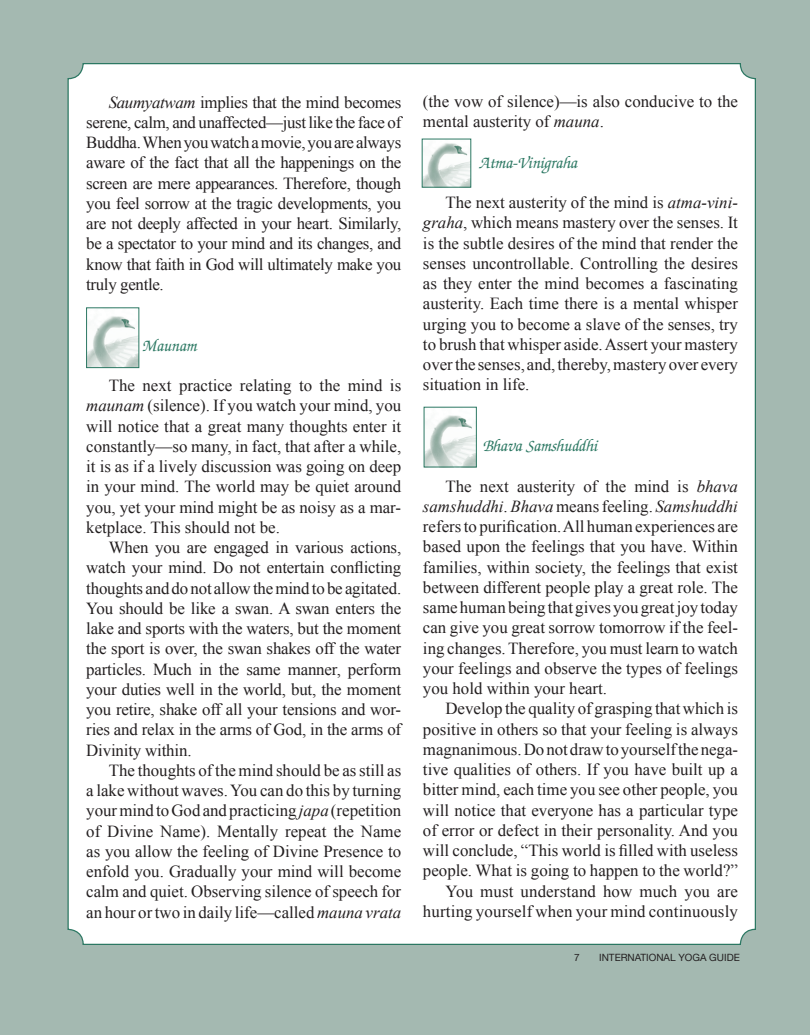
<style>
.page{position:relative;width:810px;height:1035px;background:#a4b9b1}
.page>*{position:absolute;margin:0;border:0;box-sizing:border-box;transform-origin:0 0}
.t1{font:16.88px/20.2px "Times New Roman";color:#231f20;text-align:justify}
.t2{font:italic 500 16.88px "Zapf Chancery";color:#2c7863}
.t3{font:10px "Helvetica Neue";color:#231f20}
.s1{font-style:italic}
</style>
<div class="page">
<div style="left:68px;top:64px;width:687px;height:880px;background:#fff;border-radius:15px"></div>
<img style="left:424px;top:143px;width:45px;height:42px">
<img style="left:88px;top:316px;width:49px;height:50px">
<div style="left:86px;top:308px;width:53px;height:60px;border:1px solid #2c7863"></div>
<img style="left:426px;top:415px;width:49px;height:50px">
<p class="t1" style="left:86px;top:92px;width:317px;text-indent:22px"><span class="s1">Saumyatwam</span> implies that the mind becomes serene, calm, and unaffected—just like the face of Buddha. When you watch a movie, you are always aware of the fact that all the happenings on the screen are mere appearances. Therefore, though you feel sorrow at the tragic developments, you are not deeply affected in your heart. Similarly, be a spectator to your mind and its changes, and know that faith in God will ultimately make you truly gentle.</p>
<p class="t2" style="left:142px;top:337px;width:56px">Maunam</p>
<p class="t1" style="left:86px;top:375px;width:317px;text-indent:22px">The next practice relating to the mind is <span class="s1">maunam</span> (silence). If you watch your mind, you will notice that a great many thoughts enter it constantly—so many, in fact, that after a while, it is as if a lively discussion was going on deep in your mind. The world may be quiet around you, yet your mind might be as noisy as a mar&shy;ketplace. This should not be.</p>
<p class="t1" style="left:86px;top:537px;width:317px;text-indent:22px">When you are engaged in various actions, watch your mind. Do not entertain conflicting thoughts and do not allow the mind to be agitated.<br>You should be like a swan. A swan enters the lake and sports with the waters, but the moment the sport is over, the swan shakes off the water particles. Much in the same manner, perform your duties well in the world, but, the moment you retire, shake off all your tensions and wor&shy;ries and relax in the arms of God, in the arms of Divinity within.</p>
<p class="t1" style="left:86px;top:760px;width:317px;text-indent:22px">The thoughts of the mind should be as still as a lake without waves. You can do this by turning your mind to God and practicing <span class="s1">japa</span> (repetition of Divine Name). Mentally repeat the Name as you allow the feeling of Divine Presence to enfold you. Gradually your mind will become calm and quiet. Observing silence of speech for an hour or two in daily life—called <span class="s1">mauna vrata</span></p>
<p class="t1" style="left:423px;top:91px;width:316px">(the vow of silence)—is also conducive to the mental austerity of <span class="s1">mauna</span>.</p>
<p class="t2" style="left:479px;top:154px;width:100px">Atma-Vinigraha</p>
<p class="t1" style="left:423px;top:192px;width:317px;text-indent:22px">The next austerity of the mind is <span class="s1">atma-vini&shy;graha</span>, which means mastery over the senses. It is the subtle desires of the mind that render the senses uncontrollable. Controlling the desires as they enter the mind becomes a fascinating austerity. Each time there is a mental whisper urging you to become a slave of the senses, try to brush that whisper aside. Assert your mastery over the senses, and, thereby, mastery over every situation in life.</p>
<p class="t2" style="left:482px;top:437px;width:116px">Bhava Samshuddhi</p>
<p class="t1" style="left:423px;top:476px;width:317px;text-indent:23px">The next austerity of the mind is <span class="s1">bhava samshuddhi</span>. <span class="s1">Bhava</span> means feeling. <span class="s1">Samshuddhi </span>refers to purification. All human experiences are based upon the feelings that you have. Within families, within society, the feelings that exist between different people play a great role. The same human being that gives you great joy today can give you great sorrow tomorrow if the feel&shy;ing changes. Therefore, you must learn to watch your feelings and observe the types of feelings you hold within your heart.</p>
<p class="t1" style="left:423px;top:698px;width:317px;text-align:right">Develop the quality of grasping that which is positive in others so that your feeling is always magnanimous. Do not draw to yourself the nega&shy;tive qualities of others. If you have built up a bitter mind, each time you see other people, you will notice that everyone has a particular type of error or defect in their personality. And you will conclude, “This world is filled with useless people. What is going to happen to the world?” You must understand how much you are hurting yourself when your mind continuously</p>
<p class="t3" style="left:574px;top:950px;width:7px">7</p>
<p class="t3" style="left:599px;top:950px;width:142px">INTERNATIONAL YOGA GUIDE</p>
</div>
